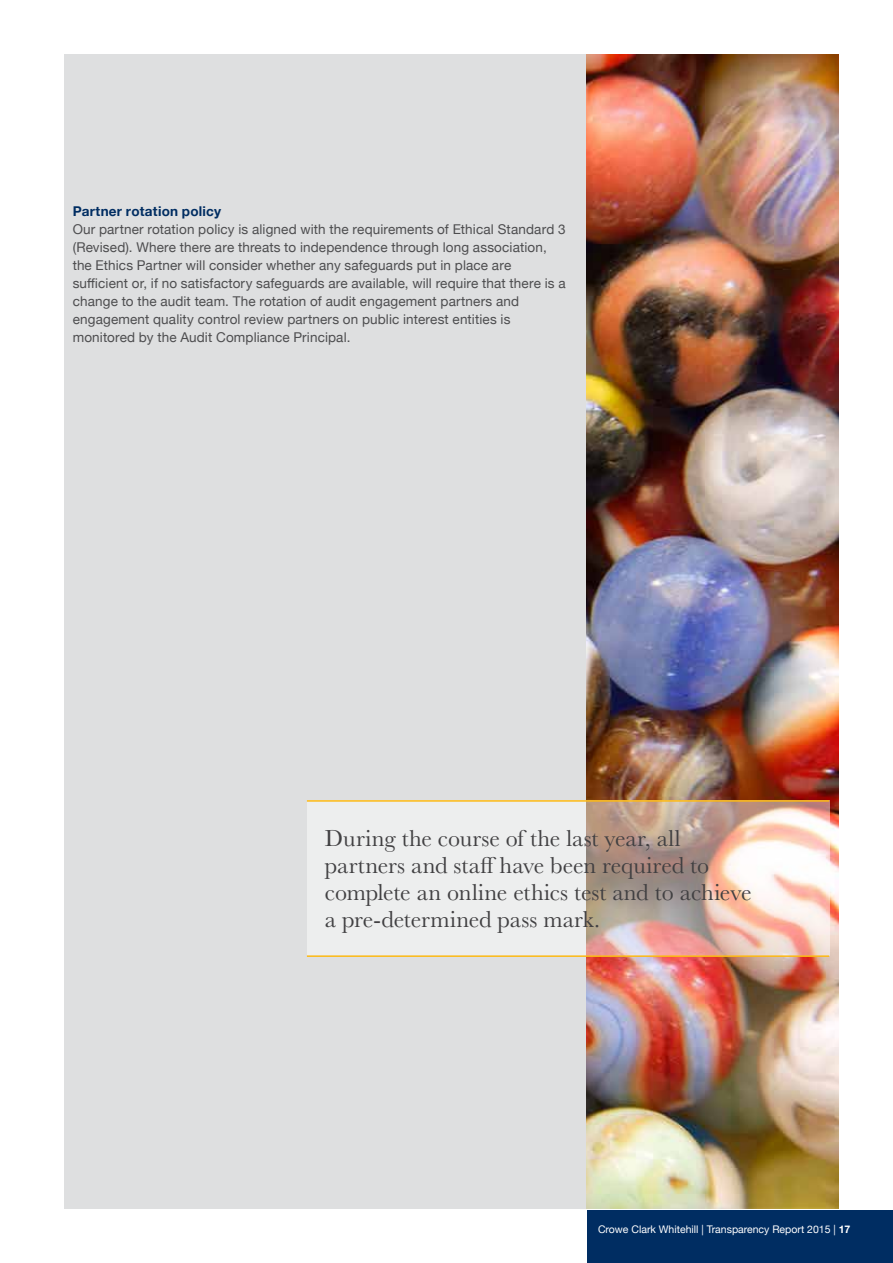
<style>
.page{position:relative;width:893px;height:1263px;background:#fff}
.page>*{position:absolute;margin:0;border:0;box-sizing:border-box;transform-origin:0 0}
.t1{font:24px/27px "Baskerville";letter-spacing:-.005em;color:#414042}
.t2{font:13.5px/18px "Helvetica Neue";letter-spacing:.01em;color:#4d4d4f}
.t3{font:700 13.5px "Helvetica Neue";letter-spacing:.015em;color:#002d62}
.t4{font:10.5px "Helvetica Neue";color:#fff}
.s1{font-weight:700}
</style>
<div class="page">
<div style="left:587px;top:1210px;width:306px;height:53px;background:#002d62"></div>
<div style="left:0;top:54px;width:587px;height:1155px;background:#dedfe0"></div>
<div style="left:0;top:30px;width:64px;height:1233px;background:#fff"></div>
<img style="left:586px;top:54px;width:253px;height:1155px">
<svg style="left:307px;top:802px;width:522px;height:153px;fill:#edeeee"></svg>
<hr style="left:307px;top:955px;width:522px;height:2px;background:#fdb913">
<hr style="left:307px;top:800px;width:522px;height:2px;background:#fdb913">
<p class="t3" style="left:73px;top:201px;width:150px">Partner rotation policy</p>
<p class="t2" style="left:73px;top:221px;width:494px">Our partner rotation policy is aligned with the requirements of Ethical Standard 3 (Revised). Where there are threats to independence through long association, the Ethics Partner will consider whether any safeguards put in place are sufficient or, if no satisfactory safeguards are available, will require that there is a change to the audit team. The rotation of audit engagement partners and engagement quality control review partners on public interest entities is monitored by the Audit Compliance Principal.</p>
<h1 class="t1" style="left:325px;top:825px;width:428px">During the course of the last year, all partners and staff have been required to complete an online ethics test and to achieve a pre-determined pass mark.</h1>
<p class="t4" style="left:598px;top:1222px;width:254px">Crowe Clark Whitehill | Transparency Report 2015 | <span class="s1">17</span></p>
</div>
